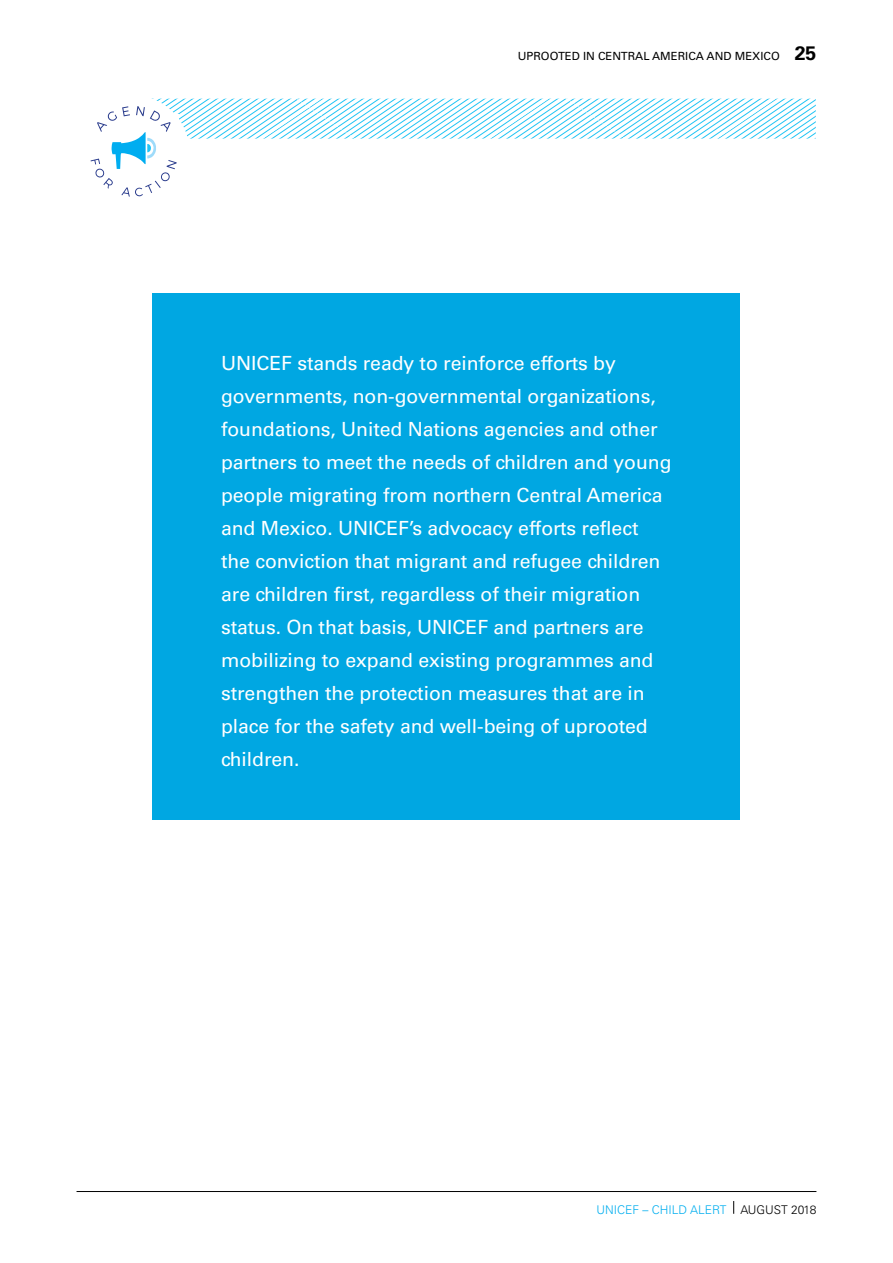
<style>
.page{position:relative;width:893px;height:1263px;background:#fff}
.page>*{position:absolute;margin:0;border:0;box-sizing:border-box;transform-origin:0 0}
.t1{font:19.5px/33px "Univers LT Std";letter-spacing:-.005em;color:#fff}
.t2{font:300 12px "Univers LT Std";color:#00aeef}
.t3{font:11.25px "Univers LT Std";color:#000}
.s1{font-weight:700;font-size:19.5px}
.s2{color:#000}
</style>
<div class="page">
<hr style="left:77px;top:1191px;width:739px;height:1px;background:#000">
<svg style="left:733px;top:1201px;width:1px;height:13px"></svg>
<div style="left:153px;top:293px;width:587px;height:527px;background:#00a7e2"></div>
<svg style="left:90px;top:98px;width:726px;height:99px"></svg>
<p class="t3" style="left:518px;top:50px;width:300px">UPROOTED IN CENTRAL AMERICA AND MEXICO <span class="s1">25</span></p>
<p class="t1" style="left:221px;top:346px;width:452px">UNICEF stands ready to reinforce efforts by governments, non-governmental organizations, foundations, United Nations agencies and other partners to meet the needs of children and young people migrating from northern Central America and Mexico. UNICEF’s advocacy efforts reflect the conviction that migrant and refugee children are children first, regardless of their migration status. On that basis, UNICEF and partners are mobilizing to expand existing programmes and strengthen the protection measures that are in place for the safety and well-being of uprooted children.</p>
<p class="t2" style="left:596px;top:1202px;width:221px">UNICEF – CHILD ALERT <span class="s2">AUGUST 2018</span></p>
</div>
